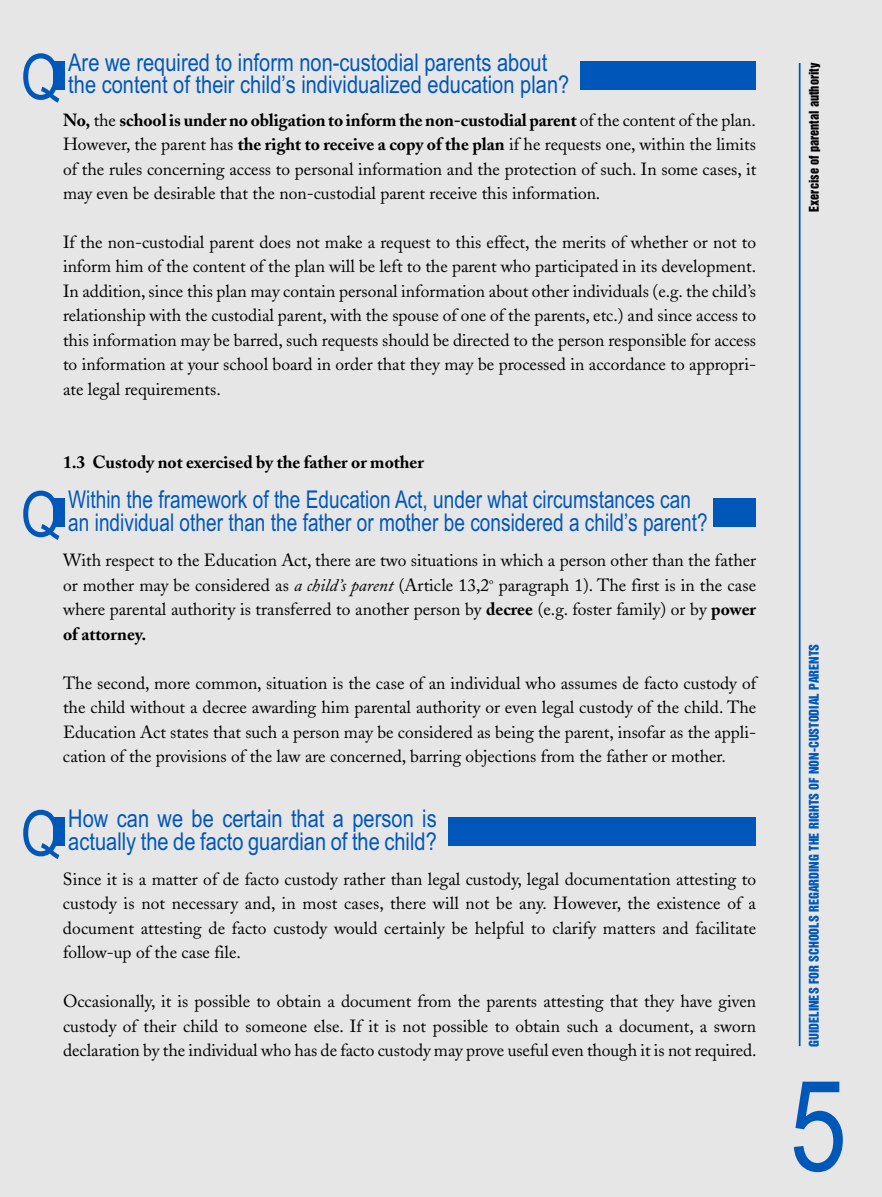
<style>
.page{position:relative;width:882px;height:1197px;background:#e6e6e6}
.page>*{position:absolute;margin:0;border:0;box-sizing:border-box;transform-origin:0 0}
.t1{font:126px "Arial Narrow";color:#0057ba}
.t2{font:63px "Arial Narrow";color:#0057ba}
.t3{font:24.5px/22.8px "Arial Narrow";color:#0057ba}
.t4{font:24.5px/22.8px "Arial Narrow";color:#0057ba;scale:.95 1}
.t5{font:17.5px/24.5px "Adobe Caslon";color:#000;text-align:justify}
.t6{font:700 17.5px "Adobe Caslon";color:#000}
.t7{font:12.25px "Helvetica Inserat";color:#0057ba}
.t8{font:12.25px "Helvetica Inserat";color:#000}
.s1{font-weight:700}
.s2{font-style:italic}
</style>
<div class="page">
<hr style="left:799px;top:63px;width:2px;height:983px;background:#0057ba">
<div style="left:54px;top:61px;width:11px;height:29px;background:#0057ba"></div>
<div style="left:580px;top:61px;width:176px;height:29px;background:#0057ba"></div>
<div style="left:54px;top:499px;width:11px;height:28px;background:#0057ba"></div>
<div style="left:713px;top:499px;width:43px;height:28px;background:#0057ba"></div>
<div style="left:54px;top:818px;width:11px;height:28px;background:#0057ba"></div>
<div style="left:449px;top:818px;width:307px;height:28px;background:#0057ba"></div>
<h2 class="t2" style="left:21px;top:41px;width:42px">Q</h2>
<h3 class="t3" style="left:68px;top:51px;width:503px">Are we required to inform non-custodial parents about the content of their child’s individualized education plan?</h3>
<p class="t5" style="left:63px;top:109px;width:695px"><span class="s1">No,</span> the <span class="s1">school is under no obligation to inform the non-custodial parent</span> of the content of the plan.<br>However, the parent has <span class="s1">the right to receive a copy of the plan</span> if he requests one, within the limits of the rules concerning access to personal information and the protection of such. In some cases, it may even be desirable that the non-custodial parent receive this information.</p>
<p class="t5" style="left:63px;top:232px;width:695px">If the non-custodial parent does not make a request to this effect, the merits of whether or not to inform him of the content of the plan will be left to the parent who participated in its development.<br>In addition, since this plan may contain personal information about other individuals (e.g. the child’s relationship with the custodial parent, with the spouse of one of the parents, etc.) and since access to this information may be barred, such requests should be directed to the person responsible for access to information at your school board in order that they may be processed in accordance to appropri&shy;ate legal requirements.</p>
<p class="t6" style="left:63px;top:455px;width:362px">1.3 Custody not exercised by the father or mother</p>
<h2 class="t2" style="left:21px;top:478px;width:42px">Q</h2>
<h3 class="t4" style="left:68px;top:488px;width:675px">Within the framework of the Education Act, under what circumstances can an individual other than the father or mother be considered a child’s parent?</h3>
<p class="t5" style="left:63px;top:550px;width:695px">With respect to the Education Act, there are two situations in which a person other than the father or mother may be considered as <span class="s2">a child’s parent</span> (Article 13,2<sup>o</sup> paragraph 1). The first is in the case where parental authority is transferred to another person by <span class="s1">decree</span> (e.g. foster family) or by <span class="s1">power of attorney.</span></p>
<p class="t5" style="left:63px;top:673px;width:695px">The second, more common, situation is the case of an individual who assumes de facto custody of the child without a decree awarding him parental authority or even legal custody of the child. The Education Act states that such a person may be considered as being the parent, insofar as the appli&shy;cation of the provisions of the law are concerned, barring objections from the father or mother.</p>
<h2 class="t2" style="left:21px;top:797px;width:42px">Q</h2>
<h3 class="t3" style="left:68px;top:807px;width:370px">How can we be certain that a person is actually the de facto guardian of the child?</h3>
<p class="t5" style="left:63px;top:869px;width:695px">Since it is a matter of de facto custody rather than legal custody, legal documentation attesting to custody is not necessary and, in most cases, there will not be any. However, the existence of a document attesting de facto custody would certainly be helpful to clarify matters and facilitate follow-up of the case file.</p>
<p class="t5" style="left:63px;top:991px;width:695px">Occasionally, it is possible to obtain a document from the parents attesting that they have given custody of their child to someone else. If it is not possible to obtain such a document, a sworn declaration by the individual who has de facto custody may prove useful even though it is not required.</p>
<p class="t8" style="left:809px;top:212px;width:150px;rotate:-90deg">Exercise of parental authority</p>
<p class="t7" style="left:809px;top:1047px;width:404px;rotate:-90deg">GUIDELINES FOR SCHOOLS REGARDING THE RIGHTS OF NON-CUSTODIAL PARENTS</p>
<h1 class="t1" style="left:790px;top:1053px;width:59px">5</h1>
</div>
